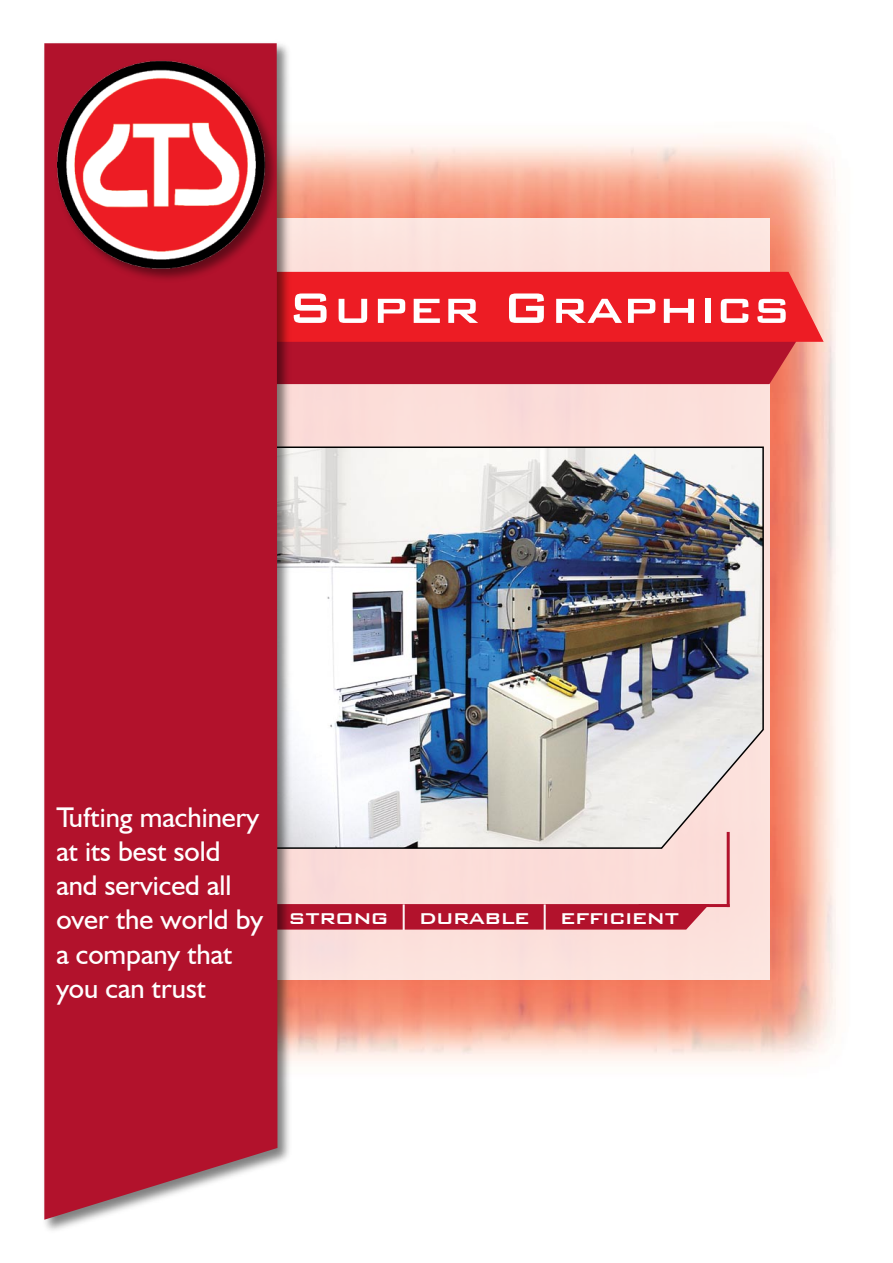
<style>
.page{position:relative;width:893px;height:1263px;background:#fff}
.page>*{position:absolute;margin:0;border:0;box-sizing:border-box;transform-origin:0 0}
.t1{font:500 57px "Bank Gothic BT";color:#fff}
.t2{font:28.5px/34.2px "Humanist 521 BT";color:#fff}
.t3{font:500 25.5px "Bank Gothic BT";letter-spacing:-.02em;color:#fff}
</style>
<div class="page">
<img style="left:294px;top:138px;width:544px;height:923px">
<div style="left:189px;top:219px;width:581px;height:761px;background:#fcdfdb"></div>
<div style="left:294px;top:342px;width:503px;height:42px;background:#b2122c"></div>
<div style="left:294px;top:272px;width:530px;height:70px;background:#ed1c24"></div>
<div style="left:294px;top:904px;width:415px;height:25px;background:#b2122c"></div>
<hr style="left:639px;top:904px;width:91px;height:3px;background:#b2122c">
<hr style="left:727px;top:832px;width:3px;height:75px;background:#b2122c">
<img style="left:294px;top:446px;width:470px;height:403px">
<div style="left:41px;top:40px;width:253px;height:1195px;background:#000;opacity:.5"></div>
<div style="left:44px;top:43px;width:233px;height:1177px;background:#b2122c"></div>
<img style="left:46px;top:48px;width:236px;height:239px">
<h1 class="t1" style="left:287px;top:277px;width:505px">Super Graphics</h1>
<p class="t2" style="left:56px;top:799px;width:208px">Tufting machinery at its best sold and serviced all over the world by a company that you can trust</p>
<p class="t3" style="left:289px;top:903px;width:393px">strong | durable | efficient</p>
</div>
